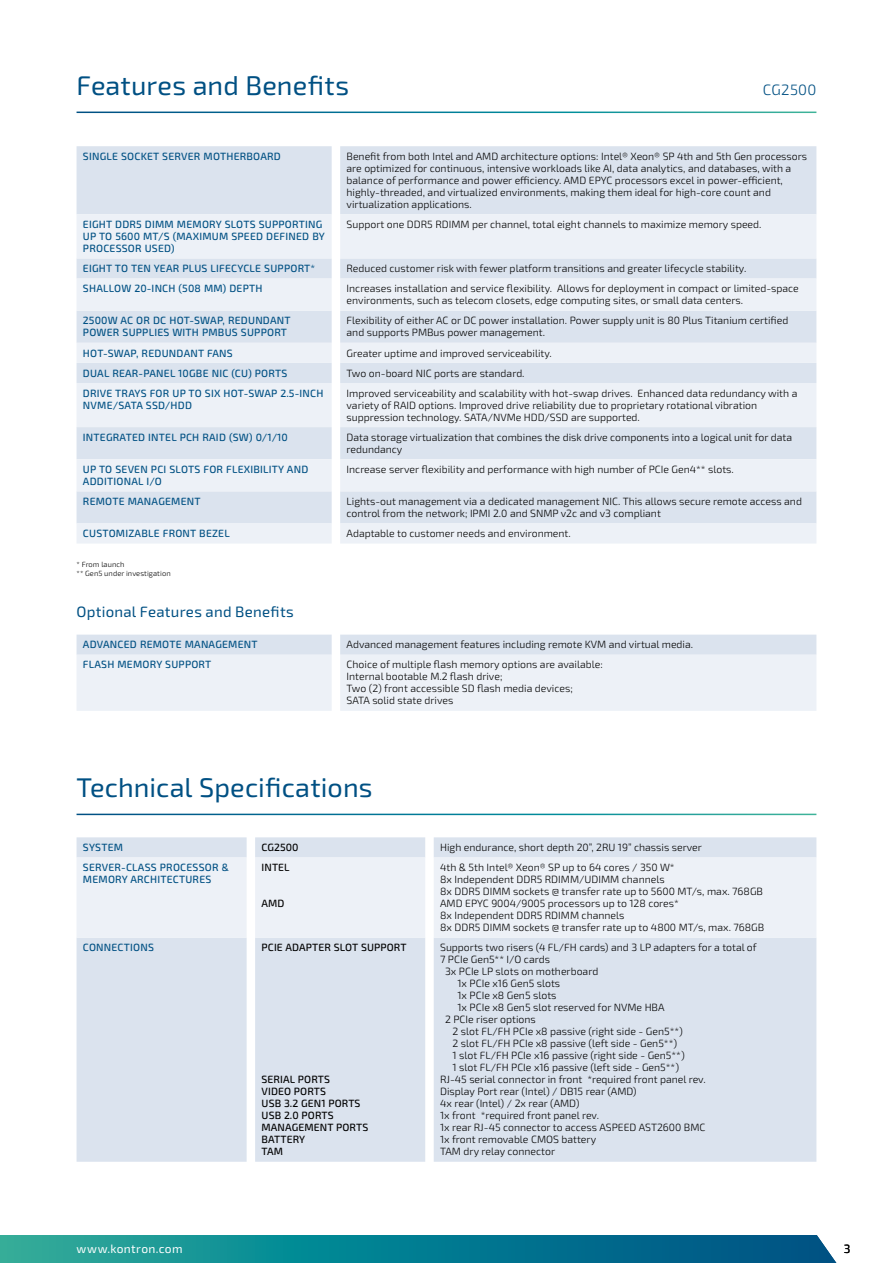
<style>
.page{position:relative;width:893px;height:1263px;background:#fff}
.page>*{position:absolute;margin:0;border:0;box-sizing:border-box;transform-origin:0 0}
.t1{font:27px "Sn T";letter-spacing:.005em;color:#005083}
.t2{font:15px "Sn T";letter-spacing:.015em;color:#005083}
.t3{font:300 15px "Sn T";letter-spacing:.02em;color:#005083}
.t4{font:12px "Sn T";letter-spacing:.025em;color:#fff}
.t5{font:12px "Sn T";color:#000}
.t6{font:300 10.5px/12px "Sn T";color:#000}
.t7{font:500 10.5px/12px "Sn T";letter-spacing:.02em;color:#005083}
.t8{font:500 10.5px/12px "Sn T";letter-spacing:.01em;color:#000}
.t9{font:300 7.5px/9px "Sn T";letter-spacing:.01em;color:#000}
</style>
<div class="page">
<svg style="left:0;top:1235px;width:837px;height:28px;background:#0d7f92"></svg>
<div style="left:77px;top:837px;width:739px;height:325px;background:#dbe3ee"></div>
<div style="left:77px;top:857px;width:739px;height:80px;background:#edf1f7"></div>
<svg style="left:77px;top:635px;width:739px;height:76px;background:#e8edf4"></svg>
<div style="left:77px;top:146px;width:739px;height:68px;background:#dbe3ee"></div>
<svg style="left:77px;top:214px;width:739px;height:329px;background:#e6ebf3"></svg>
<h1 class="t1" style="left:77px;top:69px;width:274px">Features and Benefits</h1>
<h2 class="t3" style="left:763px;top:81px;width:55px">CG2500</h2>
<p class="t7" style="left:83px;top:150px;width:199px">SINGLE SOCKET SERVER MOTHERBOARD</p>
<p class="t6" style="left:347px;top:150px;width:462px">Benefit from both Intel and AMD architecture options: Intel® Xeon® SP 4th and 5th Gen processors are optimized for continuous, intensive workloads like AI, data analytics, and databases, with a balance of performance and power efficiency. AMD EPYC processors excel in power-efficient, highly-threaded, and virtualized environments, making them ideal for high-core count and virtualization applications.</p>
<p class="t7" style="left:83px;top:219px;width:244px">EIGHT DDR5 DIMM MEMORY SLOTS SUPPORTING<br>UP TO 5600 MT/S (MAXIMUM SPEED DEFINED BY<br>PROCESSOR USED)</p>
<p class="t6" style="left:347px;top:219px;width:416px">Support one DDR5 RDIMM per channel, total eight channels to maximize memory speed.</p>
<p class="t7" style="left:83px;top:263px;width:234px">EIGHT TO TEN YEAR PLUS LIFECYCLE SUPPORT*</p>
<p class="t6" style="left:347px;top:263px;width:401px">Reduced customer risk with fewer platform transitions and greater lifecycle stability.</p>
<p class="t7" style="left:83px;top:283px;width:181px">SHALLOW 20-INCH (508 MM) DEPTH</p>
<p class="t6" style="left:347px;top:283px;width:454px">Increases installation and service flexibility. Allows for deployment in compact or limited-space environments, such as telecom closets, edge computing sites, or small data centers.</p>
<p class="t7" style="left:83px;top:315px;width:209px">2500W AC OR DC HOT-SWAP, REDUNDANT<br>POWER SUPPLIES WITH PMBUS SUPPORT</p>
<p class="t6" style="left:347px;top:315px;width:443px">Flexibility of either AC or DC power installation. Power supply unit is 80 Plus Titanium certified and supports PMBus power management.</p>
<p class="t7" style="left:83px;top:347px;width:151px">HOT-SWAP, REDUNDANT FANS</p>
<p class="t6" style="left:347px;top:347px;width:207px">Greater uptime and improved serviceability.</p>
<p class="t7" style="left:83px;top:367px;width:206px">DUAL REAR-PANEL 10GBE NIC (CU) PORTS</p>
<p class="t6" style="left:347px;top:367px;width:180px">Two on-board NIC ports are standard.</p>
<p class="t7" style="left:83px;top:387px;width:242px">DRIVE TRAYS FOR UP TO SIX HOT-SWAP 2.5-INCH<br>NVME/SATA SSD/HDD</p>
<p class="t6" style="left:347px;top:387px;width:452px">Improved serviceability and scalability with hot-swap drives. Enhanced data redundancy with a variety of RAID options. Improved drive reliability due to proprietary rotational vibration suppression technology. SATA/NVMe HDD/SSD are supported.</p>
<p class="t7" style="left:83px;top:431px;width:207px">INTEGRATED INTEL PCH RAID (SW) 0/1/10</p>
<p class="t6" style="left:347px;top:431px;width:447px">Data storage virtualization that combines the disk drive components into a logical unit for data redundancy</p>
<p class="t7" style="left:83px;top:463px;width:227px">UP TO SEVEN PCI SLOTS FOR FLEXIBILITY AND<br>ADDITIONAL I/O</p>
<p class="t6" style="left:347px;top:463px;width:389px">Increase server flexibility and performance with high number of PCIe Gen4** slots.</p>
<p class="t7" style="left:83px;top:496px;width:119px">REMOTE MANAGEMENT</p>
<p class="t6" style="left:347px;top:496px;width:457px">Lights-out management via a dedicated management NIC. This allows secure remote access and control from the network; IPMI 2.0 and SNMP v2c and v3 compliant</p>
<p class="t7" style="left:83px;top:528px;width:148px">CUSTOMIZABLE FRONT BEZEL</p>
<p class="t6" style="left:347px;top:528px;width:226px">Adaptable to customer needs and environment.</p>
<p class="t9" style="left:77px;top:560px;width:96px">* From launch<br>** Gen5 under investigation</p>
<h2 class="t2" style="left:77px;top:603px;width:219px">Optional Features and Benefits</h2>
<p class="t7" style="left:83px;top:639px;width:176px">ADVANCED REMOTE MANAGEMENT</p>
<p class="t6" style="left:347px;top:639px;width:348px">Advanced management features including remote KVM and virtual media.</p>
<p class="t7" style="left:83px;top:659px;width:130px">FLASH MEMORY SUPPORT</p>
<p class="t6" style="left:347px;top:659px;width:258px">Choice of multiple flash memory options are available:<br>Internal bootable M.2 flash drive;<br>Two (2) front accessible SD flash media devices;<br>SATA solid state drives</p>
<h1 class="t1" style="left:77px;top:771px;width:297px">Technical Specifications</h1>
<p class="t7" style="left:83px;top:842px;width:42px">SYSTEM</p>
<p class="t8" style="left:262px;top:842px;width:38px">CG2500</p>
<p class="t6" style="left:440px;top:842px;width:263px">High endurance, short depth 20”, 2RU 19” chassis server</p>
<p class="t7" style="left:83px;top:862px;width:148px">SERVER-CLASS PROCESSOR &amp;<br>MEMORY ARCHITECTURES</p>
<p class="t8" style="left:262px;top:862px;width:30px">INTEL</p>
<p class="t8" style="left:262px;top:898px;width:25px">AMD</p>
<p class="t6" style="left:440px;top:862px;width:326px">4th &amp; 5th Intel® Xeon® SP up to 64 cores / 350 W*<br>8x Independent DDR5 RDIMM/UDIMM channels<br>8x DDR5 DIMM sockets @ transfer rate up to 5600 MT/s, max. 768GB AMD EPYC 9004/9005 processors up to 128 cores*<br>8x Independent DDR5 RDIMM channels<br>8x DDR5 DIMM sockets @ transfer rate up to 4800 MT/s, max. 768GB</p>
<p class="t7" style="left:83px;top:942px;width:73px">CONNECTIONS</p>
<p class="t8" style="left:262px;top:942px;width:146px">PCIE ADAPTER SLOT SUPPORT</p>
<p class="t8" style="left:262px;top:1074px;width:108px">SERIAL PORTS<br>VIDEO PORTS<br>USB 3.2 GEN1 PORTS<br>USB 2.0 PORTS<br>MANAGEMENT PORTS<br>BATTERY<br>TAM</p>
<p class="t6" style="left:440px;top:942px;width:318px">Supports two risers (4 FL/FH cards) and 3 LP adapters for a total of</p>
<p class="t6" style="left:440px;top:954px;width:111px">7 PCIe Gen5** I/O cards</p>
<p class="t6" style="left:445px;top:966px;width:155px">3x PCIe LP slots on motherboard</p>
<p class="t6" style="left:458px;top:978px;width:104px">1x PCIe x16 Gen5 slots</p>
<p class="t6" style="left:458px;top:990px;width:100px">1x PCIe x8 Gen5 slots</p>
<p class="t6" style="left:458px;top:1002px;width:209px">1x PCIe x8 Gen5 slot reserved for NVMe HBA</p>
<p class="t6" style="left:445px;top:1014px;width:92px">2 PCIe riser options</p>
<p class="t6" style="left:453px;top:1026px;width:232px">2 slot FL/FH PCIe x8 passive (right side - Gen5**)</p>
<p class="t6" style="left:453px;top:1038px;width:226px">2 slot FL/FH PCIe x8 passive (left side - Gen5**)</p>
<p class="t6" style="left:453px;top:1050px;width:234px">1 slot FL/FH PCIe x16 passive (right side - Gen5**)</p>
<p class="t6" style="left:453px;top:1062px;width:228px">1 slot FL/FH PCIe x16 passive (left side - Gen5**)</p>
<p class="t6" style="left:440px;top:1074px;width:267px">RJ-45 serial connector in front *required front panel rev.</p>
<p class="t6" style="left:440px;top:1086px;width:198px">Display Port rear (Intel) / DB15 rear (AMD)</p>
<p class="t6" style="left:440px;top:1098px;width:141px">4x rear (Intel) / 2x rear (AMD)</p>
<p class="t6" style="left:440px;top:1110px;width:160px">1x front *required front panel rev.</p>
<p class="t6" style="left:440px;top:1122px;width:267px">1x rear RJ-45 connector to access ASPEED AST2600 BMC</p>
<p class="t6" style="left:440px;top:1134px;width:158px">1x front removable CMOS battery</p>
<p class="t6" style="left:440px;top:1146px;width:117px">TAM dry relay connector</p>
<p class="t4" style="left:77px;top:1242px;width:108px">www.kontron.com</p>
<p class="t5" style="left:844px;top:1242px;width:8px">3</p>
</div>
